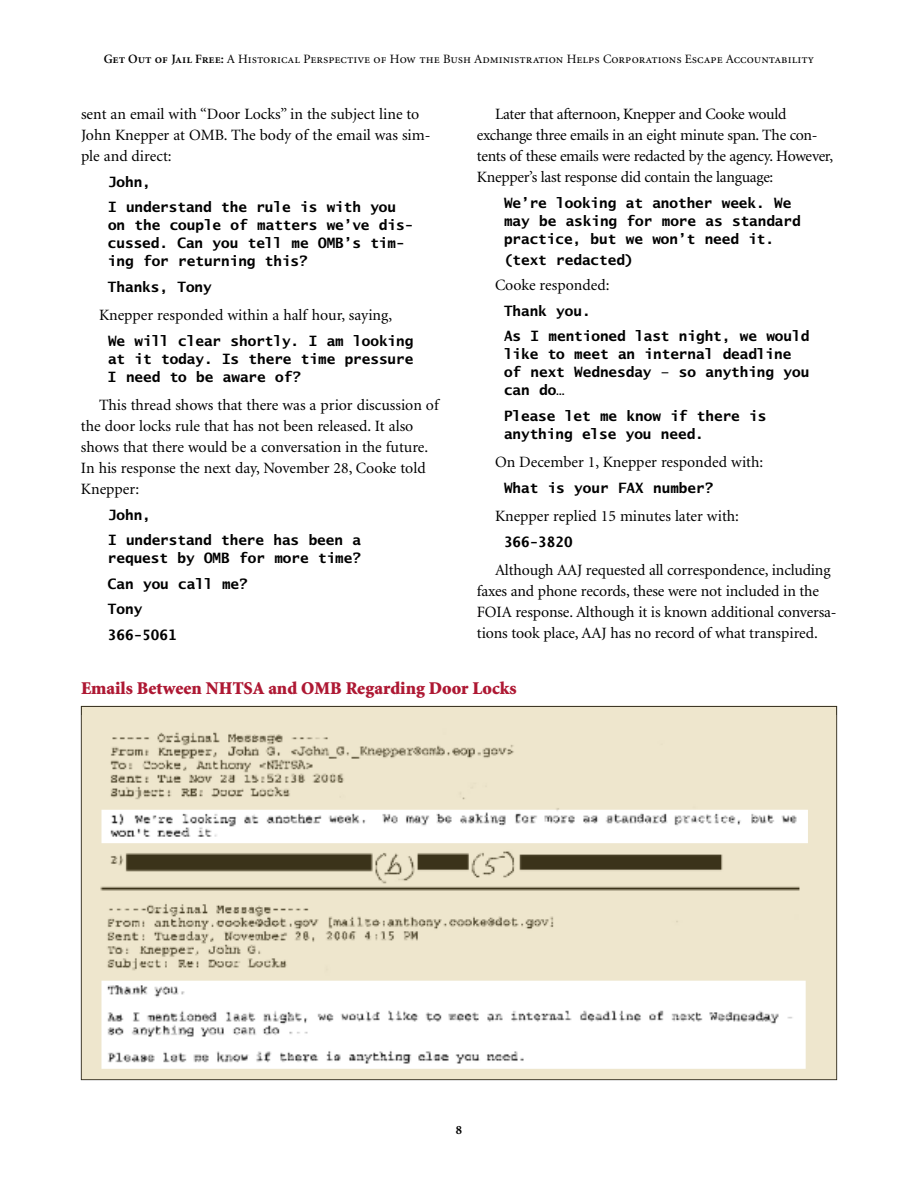
<style>
.page{position:relative;width:918px;height:1188px;background:#fff}
.page>*{position:absolute;margin:0;border:0;box-sizing:border-box;transform-origin:0 0}
.t1{font:900 18px "Minion";color:#ae1833}
.t2{font:15.75px/21px "Minion";letter-spacing:-.01em;color:#000}
.t3{font:700 14.25px/18px "Lucida Sans Typewriter";color:#000}
.t4{font:12.75px "Minion Regular SC";color:#000}
.t5{font:700 12.75px "Minion";color:#000}
.s1{font-family:"Minion Semibold SC"}
</style>
<div class="page">
<svg style="left:81px;top:706px;width:756px;height:374px;background:#c3bca5"></svg>
<img style="left:82px;top:715px;width:754px;height:364px">
<p class="t4" style="left:104px;top:54px;width:712px"><span class="s1">Get Out of Jail Free:</span> A Historical Perspective of How the Bush Administration Helps Corporations Escape Accountability</p>
<p class="t2" style="left:81px;top:105px;width:351px">sent an email with “Door Locks” in the subject line to<br>John Knepper at OMB. The body of the email was sim&shy;ple and direct:</p>
<p class="t3" style="left:108px;top:170px;width:290px;line-height:25.5px">John,<br>I understand the rule is with you</p>
<p class="t3" style="left:108px;top:217px;width:307px">on the couple of matters we’ve dis&shy;cussed. Can you tell me OMB’s tim&shy;ing for returning this?</p>
<p class="t3" style="left:108px;top:279px;width:105px">Thanks, Tony</p>
<p class="t2" style="left:99px;top:306px;width:295px">Knepper responded within a half hour, saying,</p>
<p class="t3" style="left:108px;top:333px;width:307px;text-align:justify">We will clear shortly. I am looking at it today. Is there time pressure I need to be aware of?</p>
<p class="t2" style="left:81px;top:396px;width:359px;text-indent:18px">This thread shows that there was a prior discussion of the door locks rule that has not been released. It also shows that there would be a conversation in the future.<br>In his response the next day, November 28, Cooke told Knepper:</p>
<p class="t3" style="left:108px;top:503px;width:254px;line-height:25.5px">John,<br>I understand there has been a</p>
<p class="t3" style="left:108px;top:546px;width:254px;line-height:25.5px">request by OMB for more time?<br>Can you call me?<br>Tony<br>366-5061</p>
<p class="t2" style="left:477px;top:105px;width:358px;text-indent:18px">Later that afternoon, Knepper and Cooke would exchange three emails in an eight minute span. The con&shy;tents of these emails were redacted by the agency. However, Knepper’s last response did contain the language:</p>
<p class="t3" style="left:504px;top:195px;width:298px">We’re looking at another week. We may be asking for more as standard practice, but we won’t need it.</p>
<p class="t3" style="left:504px;top:252px;width:131px">(text redacted)</p>
<p class="t2" style="left:495px;top:276px;width:116px">Cooke responded:</p>
<p class="t3" style="left:504px;top:299px;width:307px;line-height:25.5px">Thank you.<br>As I mentioned last night, we would</p>
<p class="t3" style="left:504px;top:346px;width:307px">like to meet an internal deadline of next Wednesday – so anything you can do…</p>
<p class="t3" style="left:504px;top:408px;width:264px">Please let me know if there is anything else you need.</p>
<p class="t2" style="left:495px;top:453px;width:270px">On December 1, Knepper responded with:</p>
<p class="t3" style="left:504px;top:480px;width:211px">What is your FAX number?</p>
<p class="t2" style="left:495px;top:507px;width:246px">Knepper replied 15 minutes later with:</p>
<p class="t3" style="left:504px;top:534px;width:70px">366-3820</p>
<p class="t2" style="left:477px;top:561px;width:361px;text-indent:18px">Although AAJ requested all correspondence, including faxes and phone records, these were not included in the FOIA response. Although it is known additional conversa&shy;tions took place, AAJ has no record of what transpired.</p>
<p class="t1" style="left:81px;top:682px;width:437px">Emails Between NHTSA and OMB Regarding Door Locks</p>
<p class="t5" style="left:456px;top:1125px;width:8px">8</p>
</div>
